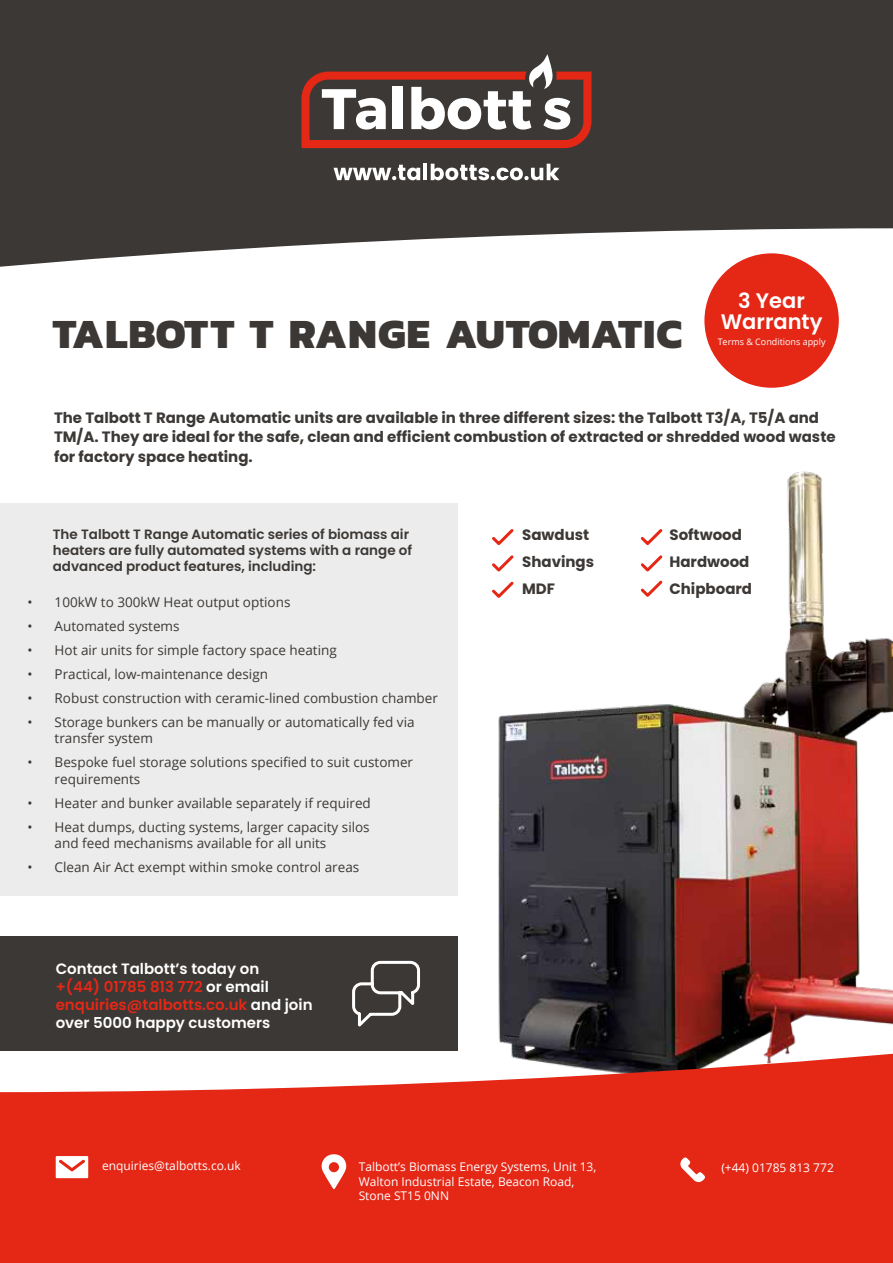
<style>
.page{position:relative;width:893px;height:1263px;background:#fff}
.page>*{position:absolute;margin:0;border:0;box-sizing:border-box;transform-origin:0 0}
.t1{font:800 42px "Kanit";letter-spacing:.01em;color:#3c3835}
.t2{font:600 21px/21px "Poppins";color:#fff;text-align:center}
.t3{font:700 15px/27px "Poppins";color:#3c3835}
.t4{font:600 15px/18px "Poppins";color:#fff}
.t5{font:13.5px/16.2px "Open Sans";color:#3c3835}
.t6{font:600 13.5px/16.2px "Poppins";color:#3c3835}
.t7{font:12px/14.4px "Open Sans";color:#fff}
.t8{font:9px "Open Sans";color:#fff}
.s1{color:#e52716}
</style>
<div class="page">
<img style="left:498px;top:471px;width:395px;height:581px">
<div style="left:0;top:503px;width:457px;height:393px;background:#ececec"></div>
<svg style="left:0;top:1052px;width:893px;height:211px;background:#e43f30"></svg>
<svg style="left:0;top:0;width:893px;height:268px;background:#514d4b"></svg>
<svg style="left:301px;top:54px;width:290px;height:94px"></svg>
<svg style="left:334px;top:165px;width:86px;height:15px"></svg>
<hr style="left:424px;top:164px;width:3px;height:16px;background:#fff">
<svg style="left:431px;top:164px;width:128px;height:16px"></svg>
<svg style="left:680px;top:1157px;width:25px;height:25px"></svg>
<svg style="left:56px;top:1156px;width:32px;height:22px"></svg>
<svg style="left:322px;top:1154px;width:24px;height:35px"></svg>
<svg style="left:492px;top:526px;width:24px;height:75px"></svg>
<svg style="left:638px;top:526px;width:27px;height:74px"></svg>
<div style="left:0;top:936px;width:457px;height:115px;background:#3c3835"></div>
<svg style="left:352px;top:960px;width:68px;height:67px"></svg>
<div style="left:704px;top:253px;width:135px;height:135px;background:#e52716;border-radius:50%"></div>
<h1 class="t1" style="left:53px;top:300px;width:631px">TALBOTT T RANGE AUTOMATIC</h1>
<h2 class="t2" style="left:721px;top:290px;width:103px">3 Year<br>Warranty</h2>
<p class="t8" style="left:718px;top:336px;width:109px">Terms &amp; Conditions apply</p>
<p class="t3" style="left:54px;top:408px;width:783px;line-height:19.5px">The Talbott T Range Automatic units are available in three different sizes: the Talbott T3/A, T5/A and<br>TM/A. They are ideal for the safe, clean and efficient combustion of extracted or shredded wood waste for factory space heating.</p>
<p class="t6" style="left:53px;top:526px;width:361px">The Talbott T Range Automatic series of biomass air heaters are fully automated systems with a range of advanced product features, including:</p>
<p class="t5" style="left:28px;top:594px;width:264px">• 100kW to 300kW Heat output options</p>
<p class="t5" style="left:28px;top:618px;width:153px">• Automated systems</p>
<p class="t5" style="left:28px;top:642px;width:311px">• Hot air units for simple factory space heating</p>
<p class="t5" style="left:28px;top:666px;width:242px">• Practical, low-maintenance design</p>
<p class="t5" style="left:28px;top:690px;width:412px">• Robust construction with ceramic-lined combustion chamber</p>
<p class="t5" style="left:55px;top:714px;width:362px;text-indent:-27px">• Storage bunkers can be manually or automatically fed via transfer system</p>
<p class="t5" style="left:55px;top:754px;width:360px;text-indent:-27px">• Bespoke fuel storage solutions specified to suit customer requirements</p>
<p class="t5" style="left:28px;top:794px;width:345px">• Heater and bunker available separately if required</p>
<p class="t5" style="left:55px;top:818px;width:317px;text-indent:-27px">• Heat dumps, ducting systems, larger capacity silos and feed mechanisms available for all units</p>
<p class="t5" style="left:28px;top:858px;width:333px">• Clean Air Act exempt within smoke control areas</p>
<p class="t4" style="left:56px;top:960px;width:258px">Contact Talbott’s today on<br><span class="s1">+(44) 01785 813 772</span> or email <span class="s1">enquiries@talbotts.co.uk</span> and join over 5000 happy customers</p>
<p class="t3" style="left:522px;top:522px;width:73px">Sawdust<br>Shavings<br>MDF</p>
<p class="t3" style="left:669px;top:522px;width:84px">Softwood<br>Hardwood<br>Chipboard</p>
<p class="t7" style="left:102px;top:1158px;width:140px">enquiries@talbotts.co.uk</p>
<p class="t7" style="left:359px;top:1159px;width:239px">Talbott’s Biomass Energy Systems, Unit 13,</p>
<p class="t7" style="left:721px;top:1160px;width:114px">(+44) 01785 813 772</p>
<p class="t7" style="left:359px;top:1174px;width:217px">Walton Industrial Estate, Beacon Road,<br>Stone ST15 0NN</p>
</div>
